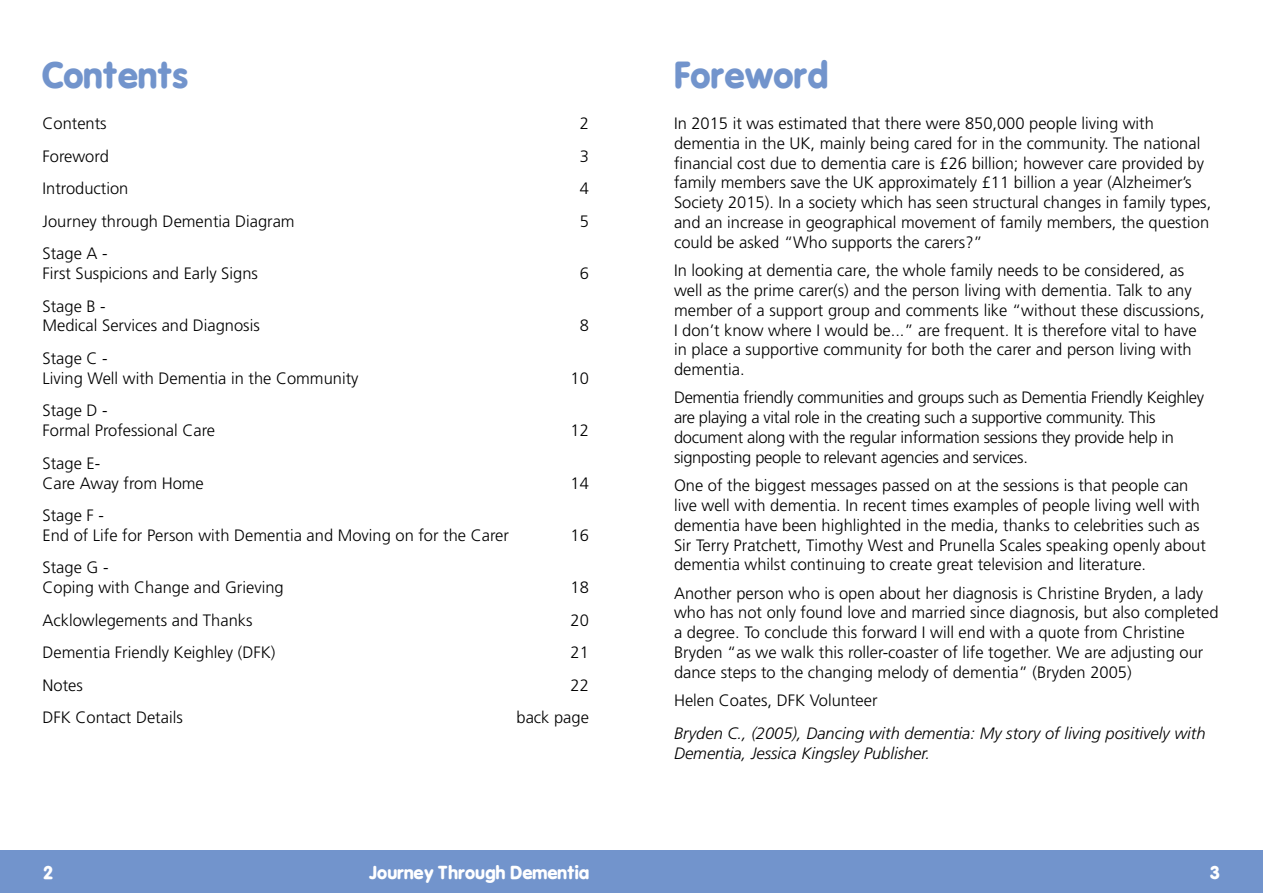
<style>
.page{position:relative;width:1263px;height:893px;background:#fff}
.page>*{position:absolute;margin:0;border:0;box-sizing:border-box;transform-origin:0 0}
.t1{font:700 36px "VAG Rounded Black S Si";color:#7294cc}
.t2{font:700 18px "VAG Rounded Black S Si";color:#fff}
.t3{font:300 16.5px/19.8px "Frutiger";color:#000}
.t4{font:300 16.5px/19.8px "Frutiger";letter-spacing:-.02em;color:#000}
.t5{font:italic 300 16.5px/19.8px "Frutiger";color:#000}
</style>
<div class="page">
<div style="left:0;top:850px;width:1263px;height:43px;background:#7294cc"></div>
<h1 class="t1" style="left:43px;top:53px;width:147px">Contents</h1>
<p class="t3" style="left:43px;top:114px;width:66px">Contents</p>
<p class="t3" style="left:580px;top:114px;width:11px">2</p>
<p class="t3" style="left:43px;top:146px;width:68px">Foreword</p>
<p class="t3" style="left:580px;top:146px;width:11px">3</p>
<p class="t3" style="left:43px;top:179px;width:87px">Introduction</p>
<p class="t3" style="left:580px;top:179px;width:11px">4</p>
<p class="t3" style="left:43px;top:211px;width:254px">Journey through Dementia Diagram</p>
<p class="t3" style="left:580px;top:211px;width:11px">5</p>
<p class="t3" style="left:43px;top:244px;width:217px">Stage A -<br>First Suspicions and Early Signs</p>
<p class="t3" style="left:580px;top:264px;width:11px">6</p>
<p class="t3" style="left:43px;top:296px;width:219px">Stage B -<br>Medical Services and Diagnosis</p>
<p class="t3" style="left:43px;top:349px;width:317px">Stage C -<br>Living Well with Dementia in the Community</p>
<p class="t3" style="left:43px;top:401px;width:174px">Stage D -<br>Formal Professional Care</p>
<p class="t3" style="left:43px;top:453px;width:163px">Stage E-<br>Care Away from Home</p>
<p class="t3" style="left:43px;top:506px;width:468px">Stage F -<br>End of Life for Person with Dementia and Moving on for the Carer</p>
<p class="t3" style="left:43px;top:558px;width:243px">Stage G -<br>Coping with Change and Grieving</p>
<p class="t3" style="left:580px;top:316px;width:11px">8</p>
<p class="t3" style="left:571px;top:368px;width:20px">10</p>
<p class="t3" style="left:571px;top:421px;width:20px">12</p>
<p class="t3" style="left:571px;top:473px;width:20px">14</p>
<p class="t3" style="left:571px;top:525px;width:20px">16</p>
<p class="t3" style="left:571px;top:578px;width:20px">18</p>
<p class="t3" style="left:43px;top:610px;width:211px">Acklowlegements and Thanks</p>
<p class="t3" style="left:571px;top:610px;width:20px">20</p>
<p class="t3" style="left:43px;top:643px;width:234px">Dementia Friendly Keighley (DFK)</p>
<p class="t3" style="left:571px;top:643px;width:20px">21</p>
<p class="t3" style="left:43px;top:675px;width:42px">Notes</p>
<p class="t3" style="left:571px;top:675px;width:20px">22</p>
<p class="t3" style="left:43px;top:708px;width:142px">DFK Contact Details</p>
<p class="t3" style="left:516px;top:708px;width:74px">back page</p>
<h1 class="t1" style="left:674px;top:53px;width:155px">Foreword</h1>
<p class="t3" style="left:674px;top:114px;width:539px">In 2015 it was estimated that there were 850,000 people living with dementia in the UK, mainly being cared for in the community. The national financial cost due to dementia care is £26 billion; however care provided by family members save the UK approximately £11 billion a year (Alzheimer’s Society 2015). In a society which has seen structural changes in family types, and an increase in geographical movement of family members, the question could be asked “Who supports the carers?”</p>
<p class="t3" style="left:674px;top:261px;width:532px">In looking at dementia care, the whole family needs to be considered, as well as the prime carer(s) and the person living with dementia. Talk to any member of a support group and comments like “without these discussions, I don’t know where I would be...” are frequent. It is therefore vital to have in place a supportive community for both the carer and person living with dementia.</p>
<p class="t4" style="left:674px;top:388px;width:531px">Dementia friendly communities and groups such as Dementia Friendly Keighley are playing a vital role in the creating such a supportive community. This document along with the regular information sessions they provide help in signposting people to relevant agencies and services.</p>
<p class="t3" style="left:674px;top:476px;width:533px">One of the biggest messages passed on at the sessions is that people can live well with dementia. In recent times examples of people living well with dementia have been highlighted in the media, thanks to celebrities such as Sir Terry Pratchett, Timothy West and Prunella Scales speaking openly about dementia whilst continuing to create great television and literature.</p>
<p class="t3" style="left:674px;top:583px;width:546px">Another person who is open about her diagnosis is Christine Bryden, a lady who has not only found love and married since diagnosis, but also completed a degree. To conclude this forward I will end with a quote from Christine Bryden “as we walk this roller-coaster of life together. We are adjusting our dance steps to the changing melody of dementia” (Bryden 2005)</p>
<p class="t3" style="left:674px;top:691px;width:205px">Helen Coates, DFK Volunteer</p>
<p class="t5" style="left:674px;top:723px;width:533px">Bryden C., (2005), Dancing with dementia: My story of living positively with<br>Dementia, Jessica Kingsley Publisher.</p>
<p class="t2" style="left:43px;top:861px;width:13px">2</p>
<p class="t2" style="left:369px;top:861px;width:221px">Journey Through Dementia</p>
<p class="t2" style="left:1209px;top:861px;width:13px">3</p>
</div>
